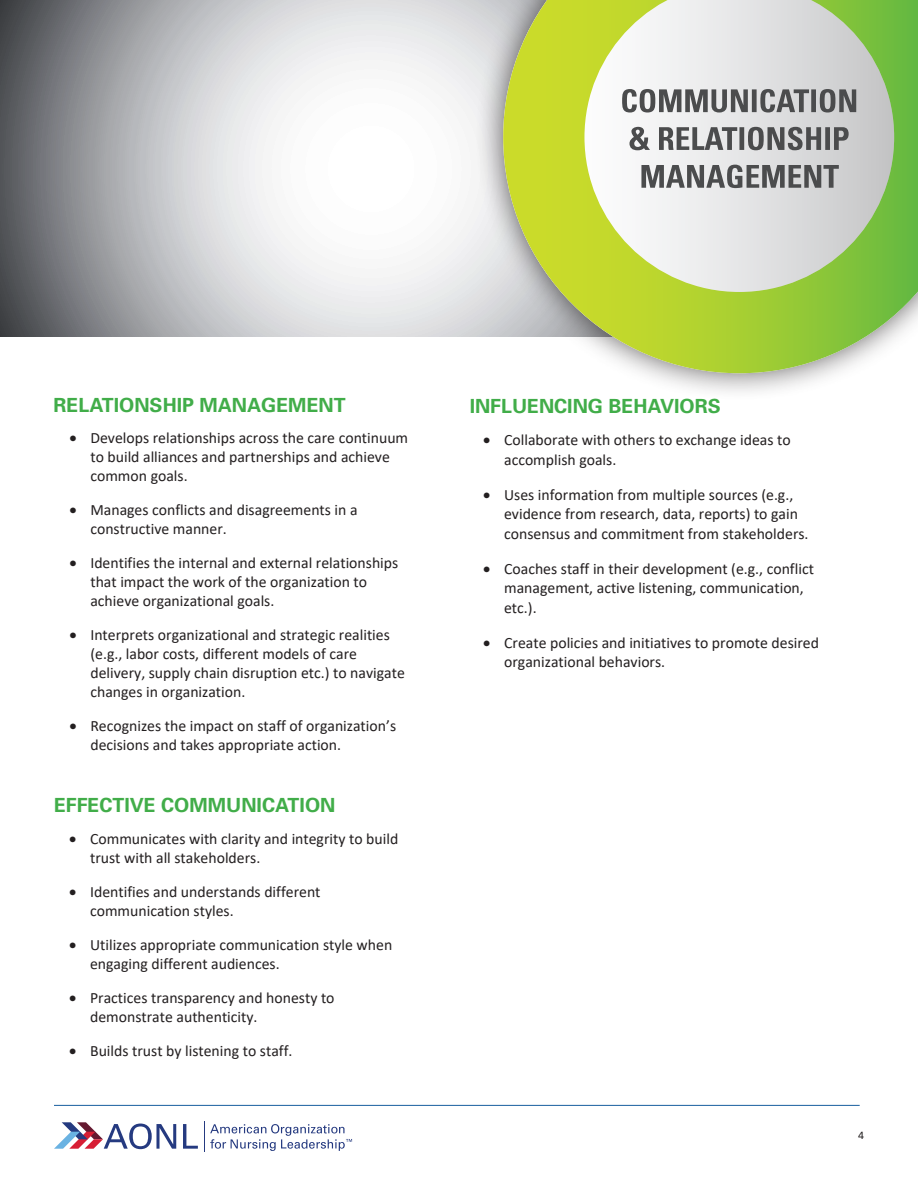
<style>
.page{position:relative;width:918px;height:1188px;background:#fff}
.page>*{position:absolute;margin:0;border:0;box-sizing:border-box;transform-origin:0 0}
.t1{font:700 19.5px "Univers";color:#41ad49}
.t2{font:15.75px/18.9px "Calibri";color:#231f20}
.t3{font:10.5px "Univers";color:#231f20}
</style>
<div class="page">
<svg style="left:0;top:0;width:475px;height:337px"></svg>
<svg style="left:183px;top:1124px;width:15px;height:25px"></svg>
<hr style="left:204px;top:1121px;width:1px;height:31px;background:#253a80">
<svg style="left:54px;top:1122px;width:122px;height:27px"></svg>
<svg style="left:210px;top:1124px;width:142px;height:27px"></svg>
<hr style="left:54px;top:1105px;width:806px;height:1px;background:#175d9e">
<div style="left:475px;top:0;width:443px;height:402px;background:#231f20;opacity:.7"></div>
<svg style="left:503px;top:0;width:415px;height:373px"></svg>
<svg style="left:641px;top:165px;width:198px;height:23px;background:#8f9091"></svg>
<svg style="left:629px;top:127px;width:220px;height:23px;background:#969798"></svg>
<svg style="left:622px;top:89px;width:234px;height:24px;background:#939394"></svg>
<p class="t1" style="left:54px;top:393px;width:294px">RELATIONSHIP MANAGEMENT</p>
<p class="t2" style="left:90px;top:428px;width:319px;text-indent:-21px">• Develops relationships across the care continuum to build alliances and partnerships and achieve common goals.</p>
<p class="t2" style="left:90px;top:500px;width:269px;text-indent:-21px">• Manages conflicts and disagreements in a constructive manner.</p>
<p class="t2" style="left:90px;top:553px;width:309px;text-indent:-21px">• Identifies the internal and external relationships that impact the work of the organization to achieve organizational goals.</p>
<p class="t2" style="left:90px;top:625px;width:316px;text-indent:-21px">• Interprets organizational and strategic realities (e.g., labor costs, different models of care delivery, supply chain disruption etc.) to navigate changes in organization.</p>
<p class="t2" style="left:90px;top:716px;width:307px;text-indent:-21px">• Recognizes the impact on staff of organization’s decisions and takes appropriate action.</p>
<p class="t1" style="left:54px;top:793px;width:283px">EFFECTIVE COMMUNICATION</p>
<p class="t2" style="left:90px;top:829px;width:310px;text-indent:-21px">• Communicates with clarity and integrity to build trust with all stakeholders.</p>
<p class="t2" style="left:90px;top:882px;width:232px;text-indent:-21px">• Identifies and understands different communication styles.</p>
<p class="t2" style="left:90px;top:935px;width:304px;text-indent:-21px">• Utilizes appropriate communication style when engaging different audiences.</p>
<p class="t2" style="left:90px;top:988px;width:246px;text-indent:-21px">• Practices transparency and honesty to demonstrate authenticity.</p>
<p class="t2" style="left:69px;top:1041px;width:225px">• Builds trust by listening to staff.</p>
<p class="t1" style="left:470px;top:394px;width:253px">INFLUENCING BEHAVIORS</p>
<p class="t2" style="left:504px;top:430px;width:288px;line-height:19.5px;text-indent:-21px">• Collaborate with others to exchange ideas to accomplish goals.</p>
<p class="t2" style="left:504px;top:484px;width:306px;line-height:19.5px;text-indent:-21px">• Uses information from multiple sources (e.g., evidence from research, data, reports) to gain consensus and commitment from stakeholders.</p>
<p class="t2" style="left:504px;top:558px;width:311px;line-height:19.5px;text-indent:-21px">• Coaches staff in their development (e.g., conflict management, active listening, communication, etc.).</p>
<p class="t2" style="left:504px;top:632px;width:316px;line-height:19.5px;text-indent:-21px">• Create policies and initiatives to promote desired organizational behaviors.</p>
<p class="t3" style="left:858px;top:1129px;width:7px">4</p>
</div>
